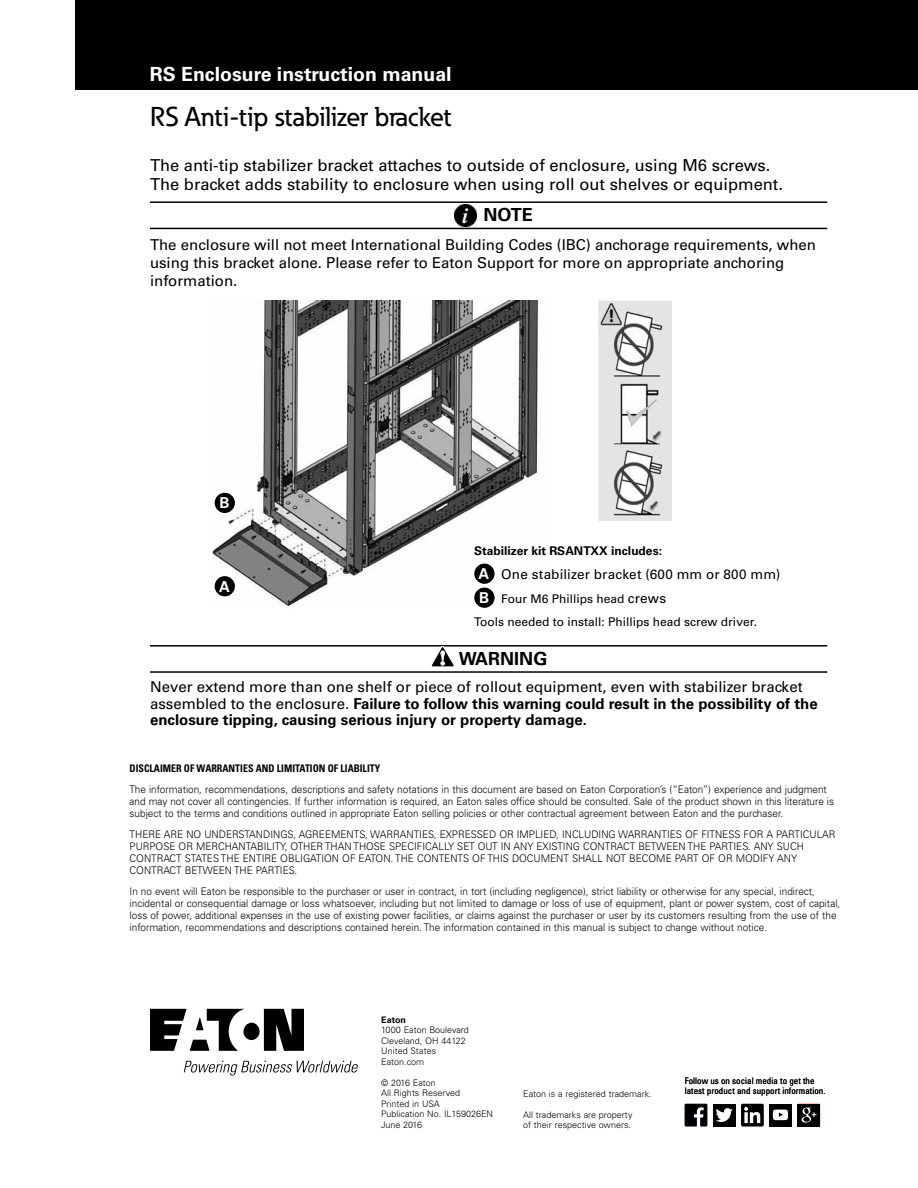
<style>
.page{position:relative;width:918px;height:1188px;background:#fff}
.page>*{position:absolute;margin:0;border:0;box-sizing:border-box;transform-origin:0 0}
.t1{font:500 27px "Eaton";color:#000}
.t2{font:700 19.5px "Univers LT Std";color:#fff}
.t3{font:700 18px "Univers LT Std";color:#000}
.t4{font:16.5px/19.5px "Univers LT Std";color:#000}
.t5{font:700 15px/16.5px "Univers LT Std";color:#000}
.t6{font:15px/18px "Univers LT Std";color:#000}
.t7{font:700 15px "Univers LT Std";color:#fff}
.t8{font:13.5px "Univers LT Std";letter-spacing:.015em;color:#000}
.t9{font:12px/22.5px "Univers LT Std";color:#000}
.t10{font:700 12px "Univers LT Std";color:#000}
.t11{font:300 10.5px/12px "Univers LT Std";color:#000;scale:.95 1}
.t12{font:700 condensed 10.5px "Univers LT Std";color:#000;scale:.95 1}
.t13{font:300 9px/10.5px "Univers LT Std";color:#000}
.t14{font:condensed 9px/10.5px "Univers LT Std";color:#000}
.t15{font:700 9px "Univers LT Std";color:#000}
.s1{font-weight:700;font-size:15px;color:#fff}
.s2{font-size:13.5px}
.s3{font-weight:400}
</style>
<div class="page">
<div style="left:75px;top:0;width:843px;height:90px;background:#000"></div>
<svg style="left:150px;top:1009px;width:154px;height:42px"></svg>
<svg style="left:184px;top:1061px;width:174px;height:15px"></svg>
<div style="left:769px;top:1104px;width:23px;height:22px;background:#000"></div>
<div style="left:713px;top:1104px;width:22px;height:22px;background:#000"></div>
<svg style="left:685px;top:1104px;width:22px;height:22px"></svg>
<svg style="left:716px;top:1108px;width:17px;height:14px"></svg>
<div style="left:741px;top:1104px;width:23px;height:22px;background:#000;border-radius:2px"></div>
<svg style="left:744px;top:1107px;width:16px;height:16px"></svg>
<svg style="left:798px;top:1104px;width:22px;height:22px"></svg>
<svg style="left:773px;top:1110px;width:15px;height:10px"></svg>
<hr style="left:150px;top:201px;width:677px;height:2px;background:#000">
<hr style="left:150px;top:228px;width:677px;height:1px;background:#000">
<img style="left:455px;top:204px;width:21px;height:22px">
<hr style="left:150px;top:645px;width:677px;height:2px;background:#000">
<hr style="left:150px;top:671px;width:677px;height:2px;background:#000">
<svg style="left:430px;top:646px;width:25px;height:21px"></svg>
<img style="left:598px;top:301px;width:73px;height:220px">
<img style="left:212px;top:301px;width:327px;height:306px">
<div style="left:474px;top:564px;width:21px;height:20px;background:#000;border-radius:50%"></div>
<div style="left:474px;top:588px;width:21px;height:20px;background:#000;border-radius:50%"></div>
<div style="left:215px;top:576px;width:20px;height:20px;background:#000;border-radius:50%"></div>
<div style="left:215px;top:493px;width:20px;height:20px;background:#000;border-radius:50%"></div>
<h2 class="t2" style="left:150px;top:63px;width:303px">RS Enclosure instruction manual</h2>
<h1 class="t1" style="left:150px;top:101px;width:303px">RS Anti-tip stabilizer bracket</h1>
<h3 class="t4" style="left:150px;top:155px;width:635px">The anti-tip stabilizer bracket attaches to outside of enclosure, using M6 screws.<br>The bracket adds stability to enclosure when using roll out shelves or equipment.</h3>
<h3 class="t3" style="left:484px;top:204px;width:51px">NOTE</h3>
<h3 class="t6" style="left:150px;top:236px;width:668px">The enclosure will not meet International Building Codes (IBC) anchorage requirements, when using this bracket alone. Please refer to Eaton Support for more on appropriate anchoring information.</h3>
<h3 class="t7" style="left:219px;top:494px;width:12px">B</h3>
<h3 class="t7" style="left:219px;top:578px;width:12px">A</h3>
<p class="t10" style="left:474px;top:544px;width:189px">Stabilizer kit RSANTXX includes:</p>
<p class="t8" style="left:479px;top:567px;width:303px"><span class="s1">A</span> One stabilizer bracket (600 mm or 800 mm)</p>
<p class="t9" style="left:474px;top:588px;width:284px;text-indent:5px"><span class="s1">B</span> Four M6 Phillips head <span class="s2">crews<br></span>Tools needed to install: Phillips head screw driver.</p>
<h3 class="t3" style="left:459px;top:648px;width:90px">Warning</h3>
<p class="t5" style="left:150px;top:679px;width:669px"><span class="s3">Never extend more than one shelf or piece of rollout equipment, even with stabilizer bracket assembled to the enclosure.</span> Failure to follow this warning could result in the possibility of the enclosure tipping, causing serious injury or property damage.</p>
<p class="t12" style="left:130px;top:762px;width:265px">DISCLAIMER OF WARRANTIES AND LIMITATION OF LIABILITY</p>
<p class="t11" style="left:130px;top:784px;width:743px">The information, recommendations, descriptions and safety notations in this document are based on Eaton Corporation’s (“Eaton”) experience and judgment and may not cover all contingencies. If further information is required, an Eaton sales office should be consulted. Sale of the product shown in this literature is subject to the terms and conditions outlined in appropriate Eaton selling policies or other contractual agreement between Eaton and the purchaser.</p>
<p class="t11" style="left:130px;top:829px;width:745px">THERE ARE NO UNDERSTANDINGS, AGREEMENTS, WARRANTIES, EXPRESSED OR IMPLIED, INCLUDING WARRANTIES OF FITNESS FOR A PARTICULAR PURPOSE OR MERCHANTABILITY, OTHER THAN THOSE SPECIFICALLY SET OUT IN ANY EXISTING CONTRACT BETWEEN THE PARTIES. ANY SUCH CONTRACT STATES THE ENTIRE OBLIGATION OF EATON. THE CONTENTS OF THIS DOCUMENT SHALL NOT BECOME PART OF OR MODIFY ANY CONTRACT BETWEEN THE PARTIES.</p>
<p class="t11" style="left:130px;top:886px;width:750px">In no event will Eaton be responsible to the purchaser or user in contract, in tort (including negligence), strict liability or otherwise for any special, indirect, incidental or consequential damage or loss whatsoever, including but not limited to damage or loss of use of equipment, plant or power system, cost of capital, loss of power, additional expenses in the use of existing power facilities, or claims against the purchaser or user by its customers resulting from the use of the information, recommendations and descriptions contained herein. The information contained in this manual is subject to change without notice.</p>
<p class="t15" style="left:381px;top:1014px;width:26px">Eaton</p>
<p class="t13" style="left:381px;top:1025px;width:89px">1000 Eaton Boulevard<br>Cleveland, OH 44122<br>United States<br>Eaton.com</p>
<p class="t13" style="left:381px;top:1078px;width:113px">© 2016 Eaton<br>All Rights Reserved<br>Printed in USA<br>Publication No. IL159026EN<br>June 2016</p>
<p class="t13" style="left:523px;top:1088px;width:130px">Eaton is a registered trademark.</p>
<p class="t13" style="left:523px;top:1109px;width:111px">All trademarks are property of their respective owners.</p>
<p class="t14" style="left:685px;top:1075px;width:142px">Follow us on social media to get the latest product and support information.</p>
</div>
